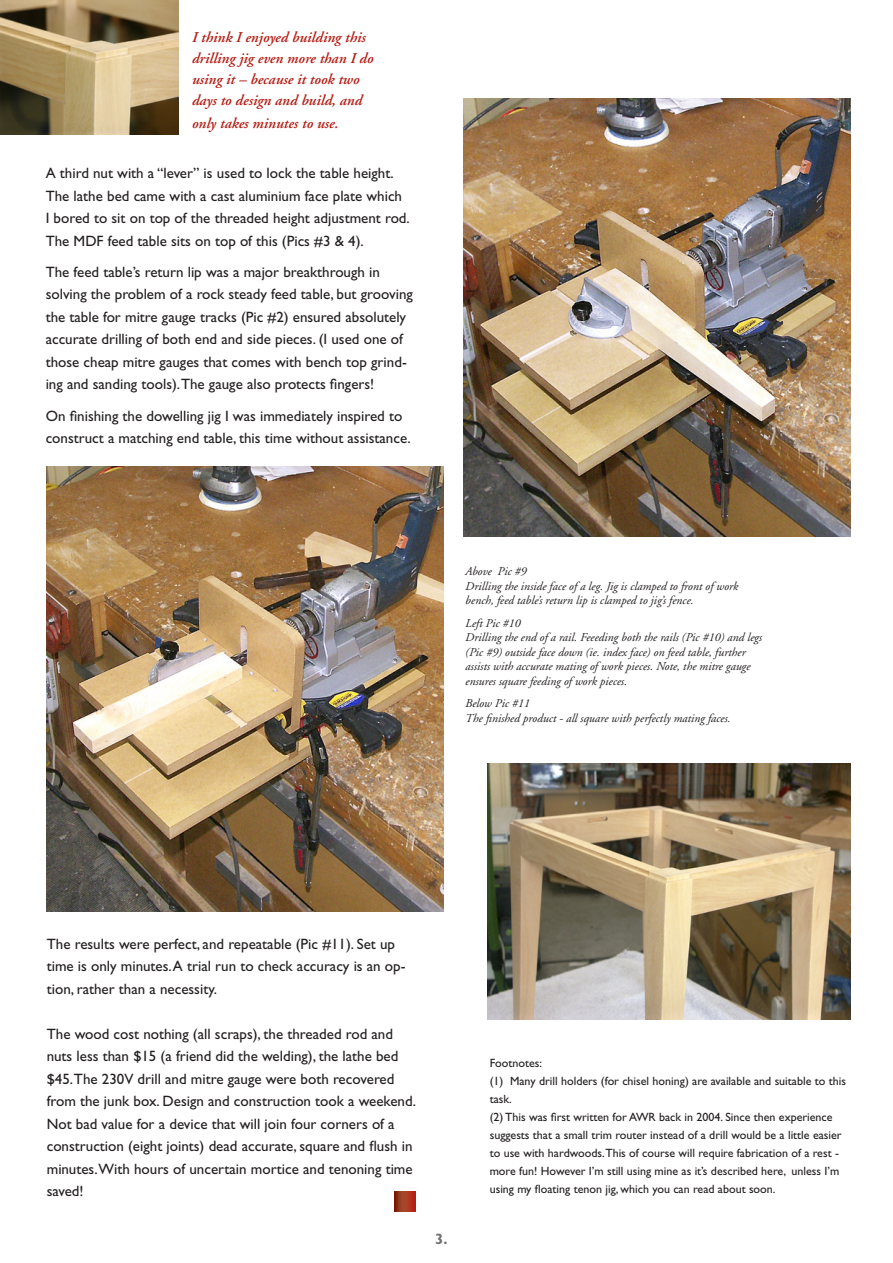
<style>
.page{position:relative;width:893px;height:1263px;background:#fff}
.page>*{position:absolute;margin:0;border:0;box-sizing:border-box;transform-origin:0 0}
.t1{font:15px/22.5px "Gill Sans";color:#231f20}
.t2{font:italic 600 15px/21px "Adobe Garamond";color:#b41d15}
.t3{font:700 15px "Gill Sans";color:#6f7073}
.t4{font:italic 12px/14.4px "Adobe Garamond";color:#231f20}
.t5{font:12px/18px "Gill Sans";color:#231f20}
</style>
<div class="page">
<img style="left:487px;top:764px;width:363px;height:255px">
<img style="left:0;top:0;width:179px;height:134px">
<img style="left:47px;top:466px;width:396px;height:445px">
<img style="left:463px;top:99px;width:387px;height:437px">
<svg style="left:395px;top:1191px;width:21px;height:21px"></svg>
<p class="t2" style="left:191px;top:28px;width:183px">I think I enjoyed building this drilling jig even more than I do using it – because it took two days to design and build, and</p>
<p class="t2" style="left:191px;top:113px;width:148px">only takes minutes to use.</p>
<p class="t1" style="left:46px;top:162px;width:366px">A third nut with a “lever” is used to lock the table height.<br>The lathe bed came with a cast aluminium face plate which<br>I bored to sit on top of the threaded height adjustment rod.<br>The MDF feed table sits on top of this (Pics #3 &amp; 4).</p>
<p class="t1" style="left:46px;top:261px;width:369px">The feed table’s return lip was a major breakthrough in solving the problem of a rock steady feed table, but grooving the table for mitre gauge tracks (Pic #2) ensured absolutely accurate drilling of both end and side pieces. (I used one of those cheap mitre gauges that comes with bench top grind&shy;ing and sanding tools).The gauge also protects fingers!</p>
<p class="t1" style="left:46px;top:404px;width:367px">On finishing the dowelling jig I was immediately inspired to construct a matching end table, this time without assistance.</p>
<p class="t4" style="left:465px;top:565px;width:63px">Above Pic #9</p>
<p class="t4" style="left:465px;top:579px;width:275px">Drilling the inside face of a leg. Jig is clamped to front of work bench, feed table’s return lip is clamped to jig’s fence.</p>
<p class="t4" style="left:465px;top:616px;width:57px">Left Pic #10</p>
<p class="t4" style="left:465px;top:631px;width:298px">Drilling the end of a rail. Feeeding both the rails (Pic #10) and legs (Pic #9) outside face down (ie. index face) on feed table, further assists with accurate mating of work pieces. Note, the mitre gauge ensures square feeding of work pieces.</p>
<p class="t4" style="left:465px;top:697px;width:66px">Below Pic #11</p>
<p class="t4" style="left:465px;top:711px;width:267px">The finished product - all square with perfectly mating faces.</p>
<p class="t1" style="left:47px;top:932px;width:360px">The results were perfect, and repeatable (Pic #11). Set up time is only minutes. A trial run to check accuracy is an op&shy;tion, rather than a necessity.</p>
<p class="t1" style="left:47px;top:1022px;width:371px">The wood cost nothing (all scraps), the threaded rod and nuts less than $15 (a friend did the welding), the lathe bed $45.The 230V drill and mitre gauge were both recovered from the junk box. Design and construction took a weekend.<br>Not bad value for a device that will join four corners of a construction (eight joints) dead accurate, square and flush in minutes.With hours of uncertain mortice and tenoning time saved!</p>
<p class="t3" style="left:435px;top:1230px;width:14px">3.</p>
<p class="t5" style="left:490px;top:1054px;width:54px">Footnotes:</p>
<p class="t5" style="left:490px;top:1072px;width:358px">(1) Many drill holders (for chisel honing) are available and suitable to this task.</p>
<p class="t5" style="left:490px;top:1108px;width:353px">(2) This was first written for AWR back in 2004. Since then experience suggests that a small trim router instead of a drill would be a little easier to use with hardwoods.This of course will require fabrication of a rest - more fun! However I’m still using mine as it’s described here, unless I’m using my floating tenon jig, which you can read about soon.</p>
</div>
